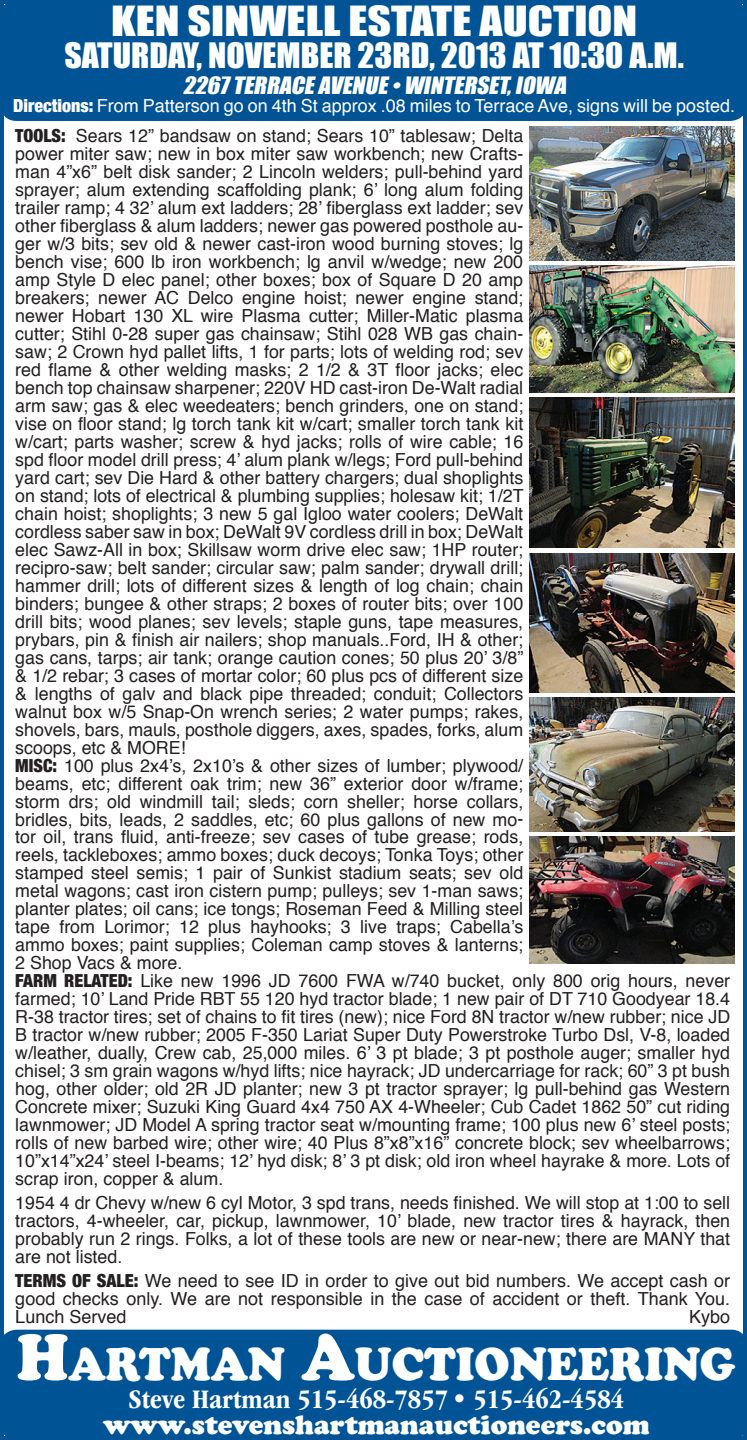
<style>
.page{position:relative;width:747px;height:1440px;background:#fff}
.page>*{position:absolute;margin:0;border:0;box-sizing:border-box;transform-origin:0 0}
.t1{font:900 47.4px "Cooper";color:#fff;scale:.95 1}
.t2{font:38.2px "Impact";color:#fff;scale:1.2 1}
.t3{font:32.2px "Impact";color:#fff;scale:1.05 1}
.t4{font:700 condensed 27.8px "ITC Garamond Std";color:#fff}
.t5{font:900 27.8px "Cooper";color:#fff}
.t6{font:italic 22px "Impact";color:#fff;scale:1.08 1}
.t7{font:18px/18px "Helvetica";color:#231f20;text-align:justify}
.t8{font:18px "Helvetica";color:#fff}
.s1{font-family:"Helvetica Neue";font-weight:900;font-stretch:condensed}
.s2{font-size:67.8px}
</style>
<div class="page">
<div style="left:0;top:0;width:747px;height:121px;background:#005495;border-radius:17px"></div>
<div style="left:0;top:1330px;width:747px;height:110px;background:#005495;border-radius:17px"></div>
<img style="left:529px;top:127px;width:206px;height:133px">
<img style="left:529px;top:266px;width:206px;height:126px">
<img style="left:529px;top:398px;width:206px;height:150px">
<img style="left:529px;top:553px;width:206px;height:139px">
<img style="left:529px;top:837px;width:206px;height:126px">
<img style="left:529px;top:698px;width:206px;height:133px">
<h2 class="t2" style="left:111px;top:-8px;width:440px">KEN SINWELL ESTATE AUCTION</h2>
<h3 class="t3" style="left:64px;top:31px;width:592px">SATURDAY, NOVEMBER 23RD, 2013 AT 10:30 A.M.</h3>
<p class="t6" style="left:183px;top:69px;width:361px">2267TERRACEAVENUE•WINTERSET,IOWA</p>
<p class="t8" style="left:13px;top:92px;width:723px"><span class="s1">Directions:</span> From Patterson go on 4th St approx .08 miles to Terrace Ave, signs will be posted.</p>
<p class="t7" style="left:15px;top:127px;width:716px;text-align:left"><span class="s1">TOOLS:</span> Sears 12” bandsaw on stand; Sears 10” tablesaw; Delta<br>power miter saw; new in box miter saw workbench; new Crafts-<br>man 4”x6” belt disk sander; 2 Lincoln welders; pull-behind yard<br>sprayer; alum extending scaffolding plank; 6’ long alum folding<br>trailer ramp; 4 32’ alum ext ladders; 28’ fiberglass ext ladder; sev<br>other fiberglass &amp; alum ladders; newer gas powered posthole au-<br>ger w/3 bits; sev old &amp; newer cast-iron wood burning stoves; lg<br>bench vise; 600 lb iron workbench; lg anvil w/wedge; new 200<br>amp Style D elec panel; other boxes; box of Square D 20 amp<br>breakers; newer AC Delco engine hoist; newer engine stand;<br>newer Hobart 130 XL wire Plasma cutter; Miller-Matic plasma<br>cutter; Stihl 0-28 super gas chainsaw; Stihl 028 WB gas chain-<br>saw; 2 Crown hyd pallet lifts, 1 for parts; lots of welding rod; sev<br>red flame &amp; other welding masks; 2 1/2 &amp; 3T floor jacks; elec<br>bench top chainsaw sharpener; 220V HD cast-iron De-Walt radial<br>arm saw; gas &amp; elec weedeaters; bench grinders, one on stand;<br>vise on floor stand; lg torch tank kit w/cart; smaller torch tank kit<br>w/cart; parts washer; screw &amp; hyd jacks; rolls of wire cable; 16<br>spd floor model drill press; 4’ alum plank w/legs; Ford pull-behind<br>yard cart; sev Die Hard &amp; other battery chargers; dual shoplights<br>on stand; lots of electrical &amp; plumbing supplies; holesaw kit; 1/2T<br>chain hoist; shoplights; 3 new 5 gal Igloo water coolers; DeWalt<br>cordless saber saw in box; DeWalt 9V cordless drill in box; DeWalt<br>elec Sawz-All in box; Skillsaw worm drive elec saw; 1HP router;<br>recipro-saw; belt sander; circular saw; palm sander; drywall drill;<br>hammer drill; lots of different sizes &amp; length of log chain; chain<br>binders; bungee &amp; other straps; 2 boxes of router bits; over 100<br>drill bits; wood planes; sev levels; staple guns, tape measures,<br>prybars, pin &amp; finish air nailers; shop manuals..Ford, IH &amp; other;<br>gas cans, tarps; air tank; orange caution cones; 50 plus 20’ 3/8”<br>&amp; 1/2 rebar; 3 cases of mortar color; 60 plus pcs of different size<br>&amp; lengths of galv and black pipe threaded; conduit; Collectors<br>walnut box w/5 Snap-On wrench series; 2 water pumps; rakes,<br>shovels, bars, mauls, posthole diggers, axes, spades, forks, alum<br>scoops, etc &amp; MORE!<br><span class="s1">MISC:</span> 100 plus 2x4’s, 2x10’s &amp; other sizes of lumber; plywood/<br>beams, etc; different oak trim; new 36” exterior door w/frame;<br>storm drs; old windmill tail; sleds; corn sheller; horse collars,<br>bridles, bits, leads, 2 saddles, etc; 60 plus gallons of new mo-<br>tor oil, trans fluid, anti-freeze; sev cases of tube grease; rods,<br>reels, tackleboxes; ammo boxes; duck decoys; Tonka Toys; other<br>stamped steel semis; 1 pair of Sunkist stadium seats; sev old<br>metal wagons; cast iron cistern pump; pulleys; sev 1-man saws;<br>planter plates; oil cans; ice tongs; Roseman Feed &amp; Milling steel<br>tape from Lorimor; 12 plus hayhooks; 3 live traps; Cabella’s<br>ammo boxes; paint supplies; Coleman camp stoves &amp; lanterns;<br>2 Shop Vacs &amp; more.<br><span class="s1">FARM RELATED:</span> Like new 1996 JD 7600 FWA w/740 bucket, only 800 orig hours, never farmed; 10’ Land Pride RBT 55 120 hyd tractor blade; 1 new pair of DT 710 Goodyear 18.4<br>R-38 tractor tires; set of chains to fit tires (new); nice Ford 8N tractor w/new rubber; nice JD B tractor w/new rubber; 2005 F-350 Lariat Super Duty Powerstroke Turbo Dsl, V-8, loaded w/leather, dually, Crew cab, 25,000 miles. 6’ 3 pt blade; 3 pt posthole auger; smaller hyd chisel; 3 sm grain wagons w/hyd lifts; nice hayrack; JD undercarriage for rack; 60” 3 pt bush hog, other older; old 2R JD planter; new 3 pt tractor sprayer; lg pull-behind gas Western Concrete mixer; Suzuki King Guard 4x4 750 AX 4-Wheeler; Cub Cadet 1862 50” cut riding lawnmower; JD Model A spring tractor seat w/mounting frame; 100 plus new 6’ steel posts; rolls of new barbed wire; other wire; 40 Plus 8”x8”x16” concrete block; sev wheelbarrows; 10”x14”x24’ steel I-beams; 12’ hyd disk; 8’ 3 pt disk; old iron wheel hayrake &amp; more. Lots of scrap iron, copper &amp; alum.</p>
<p class="t7" style="left:15px;top:1194px;width:716px">1954 4 dr Chevy w/new 6 cyl Motor, 3 spd trans, needs finished. We will stop at 1:00 to sell tractors, 4-wheeler, car, pickup, lawnmower, 10’ blade, new tractor tires &amp; hayrack, then probably run 2 rings. Folks, a lot of these tools are new or near-new; there are MANY that are not listed.</p>
<p class="t7" style="left:15px;top:1272px;width:716px"><span class="s1">TERMS OF SALE:</span> We need to see ID in order to give out bid numbers. We accept cash or good checks only. We are not responsible in the case of accident or theft. Thank You.<br>Lunch Served</p>
<p class="t7" style="left:689px;top:1308px;width:43px">Kybo</p>
<h1 class="t1" style="left:17px;top:1336px;width:758px"><span class="s2">H</span>ARTMAN <span class="s2">A</span>UCTIONEERING</h1>
<h3 class="t4" style="left:128px;top:1383px;width:497px">Steve Hartman 515-468-7857 • 515-462-4584</h3>
<h3 class="t5" style="left:103px;top:1408px;width:548px">www.stevenshartmanauctioneers.com</h3>
</div>
